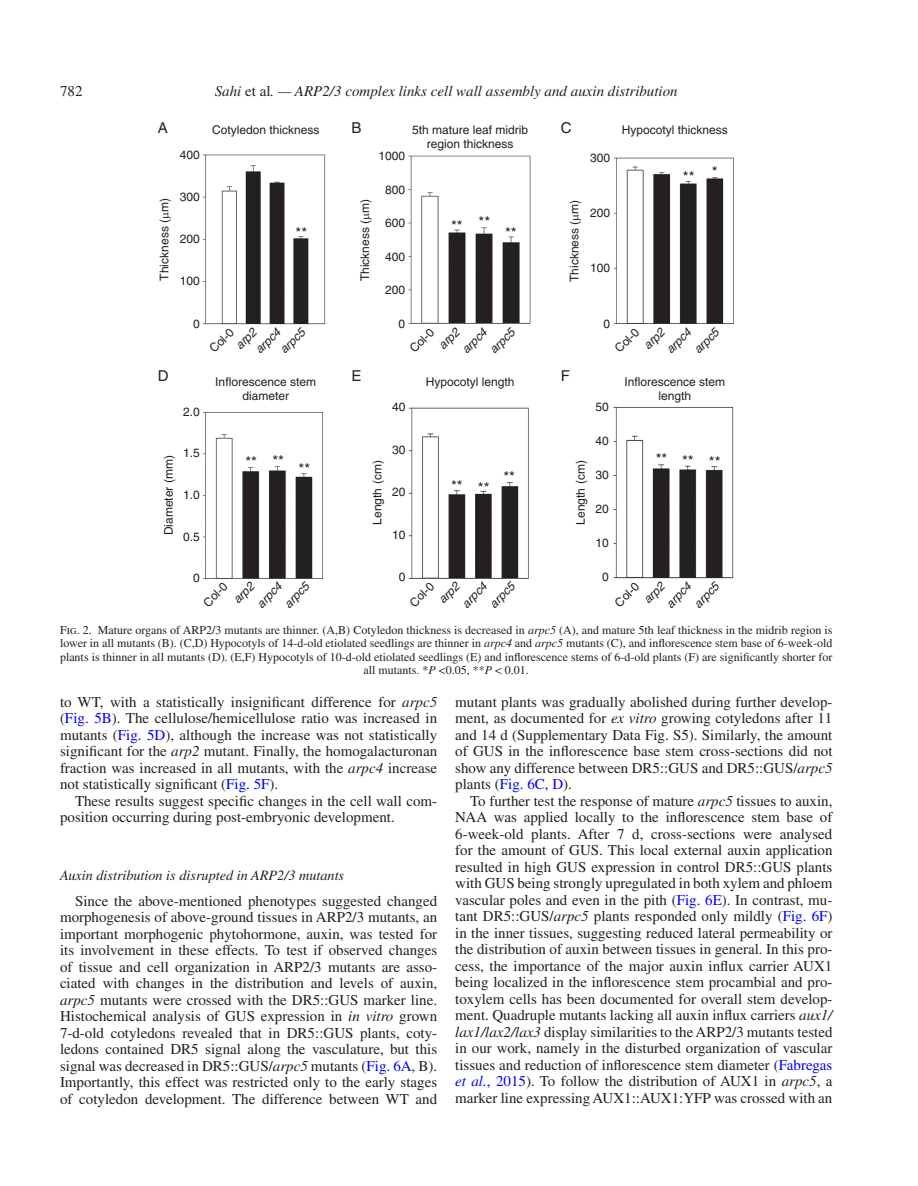
<style>
.page{position:relative;width:918px;height:1186px;background:#fff}
.page>*{position:absolute;margin:0;border:0;box-sizing:border-box;transform-origin:0 0}
.t1{font:15px/16.5px "Times LT Std";color:#231f20;text-align:justify}
.t2{font:italic 15px "Times LT Std";color:#231f20}
.t3{font:15px "Helvetica";color:#231f20}
.t4{font:italic 14.25px "Times LT Std";color:#231f20}
.t5{font:12px/13.5px "Times LT Std";color:#231f20;text-align:center}
.t6{font:12px/14.4px "Helvetica";color:#231f20;text-align:center}
.t7{font:italic 12px "Helvetica";color:#231f20}
.s1{font-style:normal}
.s2{font-style:italic}
.s3{color:#00f}
.s4{font-style:italic;color:#00f}
</style>
<div class="page">
<img style="left:203px;top:154px;width:531px;height:425px">
<svg style="left:364px;top:213px;width:8px;height:6px"></svg>
<svg style="left:573px;top:214px;width:8px;height:6px"></svg>
<p class="t1" style="left:60px;top:83px;width:24px">782</p>
<p class="t2" style="left:215px;top:83px;width:464px">Sahi <span class="s1">et al</span>. — ARP2/3 complex links cell wall assembly and auxin distribution</p>
<p class="t3" style="left:158px;top:119px;width:12px">A</p>
<p class="t3" style="left:351px;top:119px;width:12px">B</p>
<p class="t3" style="left:561px;top:119px;width:12px">C</p>
<p class="t6" style="left:212px;top:122px;width:109px">Cotyledon thickness</p>
<p class="t6" style="left:412px;top:122px;width:118px">5th mature leaf midrib region thickness</p>
<p class="t6" style="left:622px;top:122px;width:108px">Hypocotyl thickness</p>
<p class="t6" style="left:180px;top:147px;width:22px">400</p>
<p class="t6" style="left:378px;top:149px;width:28px">1000</p>
<p class="t6" style="left:590px;top:151px;width:22px">300</p>
<p class="t3" style="left:683px;top:168px;width:13px">**</p>
<p class="t3" style="left:712px;top:163px;width:7px">*</p>
<p class="t6" style="left:385px;top:182px;width:22px">800</p>
<p class="t6" style="left:385px;top:216px;width:22px">600</p>
<p class="t6" style="left:385px;top:249px;width:22px">400</p>
<p class="t6" style="left:180px;top:190px;width:22px">300</p>
<p class="t6" style="left:157px;top:280px;width:84px;rotate:-90deg">Thickness ( m)</p>
<p class="t6" style="left:358px;top:281px;width:84px;rotate:-90deg">Thickness ( m)</p>
<p class="t6" style="left:567px;top:282px;width:84px;rotate:-90deg">Thickness ( m)</p>
<p class="t6" style="left:590px;top:206px;width:22px">200</p>
<p class="t3" style="left:479px;top:213px;width:13px">**</p>
<p class="t3" style="left:451px;top:217px;width:13px">**</p>
<p class="t3" style="left:296px;top:224px;width:13px">**</p>
<p class="t3" style="left:505px;top:224px;width:13px">**</p>
<p class="t6" style="left:180px;top:232px;width:22px">200</p>
<p class="t6" style="left:180px;top:274px;width:22px">100</p>
<p class="t6" style="left:193px;top:316px;width:8px">0</p>
<p class="t6" style="left:590px;top:261px;width:22px">100</p>
<p class="t6" style="left:385px;top:283px;width:22px">200</p>
<p class="t6" style="left:398px;top:316px;width:8px">0</p>
<p class="t6" style="left:603px;top:316px;width:8px">0</p>
<p class="t6" style="left:207px;top:345px;width:30px;rotate:-45deg">Col-0</p>
<p class="t7" style="left:233px;top:342px;width:26px;rotate:-45deg">arp2</p>
<p class="t7" style="left:252px;top:346px;width:32px;rotate:-45deg">arpc4</p>
<p class="t7" style="left:277px;top:346px;width:32px;rotate:-45deg">arpc5</p>
<p class="t6" style="left:407px;top:345px;width:30px;rotate:-45deg">Col-0</p>
<p class="t7" style="left:436px;top:342px;width:26px;rotate:-45deg">arp2</p>
<p class="t7" style="left:459px;top:346px;width:32px;rotate:-45deg">arpc4</p>
<p class="t7" style="left:487px;top:346px;width:32px;rotate:-45deg">arpc5</p>
<p class="t6" style="left:612px;top:345px;width:30px;rotate:-45deg">Col-0</p>
<p class="t7" style="left:641px;top:342px;width:26px;rotate:-45deg">arp2</p>
<p class="t7" style="left:663px;top:346px;width:32px;rotate:-45deg">arpc4</p>
<p class="t7" style="left:691px;top:346px;width:32px;rotate:-45deg">arpc5</p>
<p class="t3" style="left:158px;top:367px;width:12px">D</p>
<p class="t3" style="left:351px;top:367px;width:12px">E</p>
<p class="t3" style="left:561px;top:367px;width:11px">F</p>
<p class="t6" style="left:426px;top:374px;width:90px">Hypocotyl length</p>
<p class="t6" style="left:624px;top:374px;width:102px">Inflorescence stem length</p>
<p class="t6" style="left:215px;top:374px;width:102px">Inflorescence stem diameter</p>
<p class="t6" style="left:392px;top:400px;width:15px">40</p>
<p class="t6" style="left:392px;top:442px;width:15px">30</p>
<p class="t6" style="left:392px;top:485px;width:15px">20</p>
<p class="t6" style="left:596px;top:400px;width:15px">50</p>
<p class="t6" style="left:596px;top:434px;width:15px">40</p>
<p class="t6" style="left:596px;top:468px;width:15px">30</p>
<p class="t6" style="left:596px;top:502px;width:15px">20</p>
<p class="t6" style="left:596px;top:536px;width:15px">10</p>
<p class="t6" style="left:602px;top:570px;width:8px">0</p>
<p class="t6" style="left:183px;top:404px;width:18px">2.0</p>
<p class="t6" style="left:183px;top:446px;width:18px">1.5</p>
<p class="t6" style="left:183px;top:488px;width:18px">1.0</p>
<p class="t3" style="left:656px;top:452px;width:66px">** ** **</p>
<p class="t3" style="left:245px;top:453px;width:40px">** **</p>
<p class="t6" style="left:161px;top:535px;width:81px;rotate:-90deg">Diameter (mm)</p>
<p class="t6" style="left:370px;top:524px;width:66px;rotate:-90deg">Length (cm)</p>
<p class="t6" style="left:573px;top:524px;width:66px;rotate:-90deg">Length (cm)</p>
<p class="t6" style="left:392px;top:527px;width:15px">10</p>
<p class="t6" style="left:399px;top:570px;width:8px">0</p>
<p class="t3" style="left:299px;top:460px;width:13px">**</p>
<p class="t3" style="left:503px;top:468px;width:13px">**</p>
<p class="t3" style="left:451px;top:478px;width:40px">** **</p>
<p class="t6" style="left:183px;top:529px;width:18px">0.5</p>
<p class="t6" style="left:193px;top:571px;width:8px">0</p>
<p class="t6" style="left:200px;top:599px;width:30px;rotate:-45deg">Col-0</p>
<p class="t7" style="left:230px;top:596px;width:26px;rotate:-45deg">arp2</p>
<p class="t7" style="left:254px;top:601px;width:32px;rotate:-45deg">arpc4</p>
<p class="t7" style="left:281px;top:601px;width:32px;rotate:-45deg">arpc5</p>
<p class="t6" style="left:407px;top:599px;width:30px;rotate:-45deg">Col-0</p>
<p class="t7" style="left:436px;top:596px;width:26px;rotate:-45deg">arp2</p>
<p class="t7" style="left:459px;top:601px;width:32px;rotate:-45deg">arpc4</p>
<p class="t7" style="left:487px;top:601px;width:32px;rotate:-45deg">arpc5</p>
<p class="t6" style="left:612px;top:599px;width:30px;rotate:-45deg">Col-0</p>
<p class="t7" style="left:641px;top:596px;width:26px;rotate:-45deg">arp2</p>
<p class="t7" style="left:663px;top:601px;width:32px;rotate:-45deg">arpc4</p>
<p class="t7" style="left:691px;top:601px;width:32px;rotate:-45deg">arpc5</p>
<p class="t5" style="left:60px;top:623px;width:774px">Fig. 2. Mature organs of ARP2/3 mutants are thinner. (A,B) Cotyledon thickness is decreased in <span class="s2">arpc5</span> (A), and mature 5th leaf thickness in the midrib region is lower in all mutants (B). (C,D) Hypocotyls of 14-d-old etiolated seedlings are thinner in <span class="s2">arpc4</span> and <span class="s2">arpc5</span> mutants (C), and inflorescence stem base of 6-week-old plants is thinner in all mutants (D). (E,F) Hypocotyls of 10-d-old etiolated seedlings (E) and inflorescence stems of 6-d-old plants (F) are significantly shorter for all mutants. *<span class="s2">P</span> &lt;0.05, **<span class="s2">P</span> &lt; 0.01.</p>
<p class="t1" style="left:60px;top:693px;width:379px">to WT, with a statistically insignificant difference for <span class="s2">arpc5 </span>(<span class="s3">Fig. 5B</span>). The cellulose/hemicellulose ratio was increased in mutants (<span class="s3">Fig. 5D</span>), although the increase was not statistically significant for the <span class="s2">arp2</span> mutant. Finally, the homogalacturonan fraction was increased in all mutants, with the <span class="s2">arpc4</span> increase not statistically significant (<span class="s3">Fig. 5F</span>).</p>
<p class="t1" style="left:60px;top:792px;width:379px;text-indent:15px">These results suggest specific changes in the cell wall com&shy;position occurring during post-embryonic development.</p>
<p class="t4" style="left:60px;top:868px;width:286px">Auxin distribution is disrupted in ARP2/3 mutants</p>
<p class="t1" style="left:60px;top:892px;width:379px;text-indent:15px">Since the above-mentioned phenotypes suggested changed morphogenesis of above-ground tissues in ARP2/3 mutants, an important morphogenic phytohormone, auxin, was tested for its involvement in these effects. To test if observed changes of tissue and cell organization in ARP2/3 mutants are asso&shy;ciated with changes in the distribution and levels of auxin, <span class="s2">arpc5</span> mutants were crossed with the DR5::GUS marker line.<br>Histochemical analysis of GUS expression in <span class="s2">in vitro</span> grown 7-d-old cotyledons revealed that in DR5::GUS plants, coty&shy;ledons contained DR5 signal along the vasculature, but this signal was decreased in DR5::GUS/<span class="s2">arpc5</span> mutants (<span class="s3">Fig. 6A</span>, B).<br>Importantly, this effect was restricted only to the early stages of cotyledon development. The difference between WT and</p>
<p class="t1" style="left:455px;top:694px;width:379px">mutant plants was gradually abolished during further develop&shy;ment, as documented for <span class="s2">ex vitro</span> growing cotyledons after 11 and 14 d (Supplementary Data Fig. S5). Similarly, the amount of GUS in the inflorescence base stem cross-sections did not show any difference between DR5::GUS and DR5::GUS/<span class="s2">arpc5 </span>plants (<span class="s3">Fig. 6C, D</span>).</p>
<p class="t1" style="left:455px;top:793px;width:379px;text-indent:15px">To further test the response of mature <span class="s2">arpc5</span> tissues to auxin, NAA was applied locally to the inflorescence stem base of 6-week-old plants. After 7 d, cross-sections were analysed for the amount of GUS. This local external auxin application resulted in high GUS expression in control DR5::GUS plants with GUS being strongly upregulated in both xylem and phloem vascular poles and even in the pith (<span class="s3">Fig. 6E</span>). In contrast, mu&shy;tant DR5::GUS/<span class="s2">arpc5</span> plants responded only mildly (<span class="s3">Fig. 6F</span>) in the inner tissues, suggesting reduced lateral permeability or the distribution of auxin between tissues in general. In this pro&shy;cess, the importance of the major auxin influx carrier AUX1 being localized in the inflorescence stem procambial and pro&shy;toxylem cells has been documented for overall stem develop&shy;ment. Quadruple mutants lacking all auxin influx carriers <span class="s2">aux1/ lax1/lax2/lax3</span> display similarities to the ARP2/3 mutants tested in our work, namely in the disturbed organization of vascular tissues and reduction of inflorescence stem diameter (<span class="s3">Fabregas </span><span class="s4">et al.</span><span class="s3">, 2015</span>). To follow the distribution of AUX1 in <span class="s2">arpc5</span>, a marker line expressing AUX1::AUX1:YFP was crossed with an</p>
</div>
